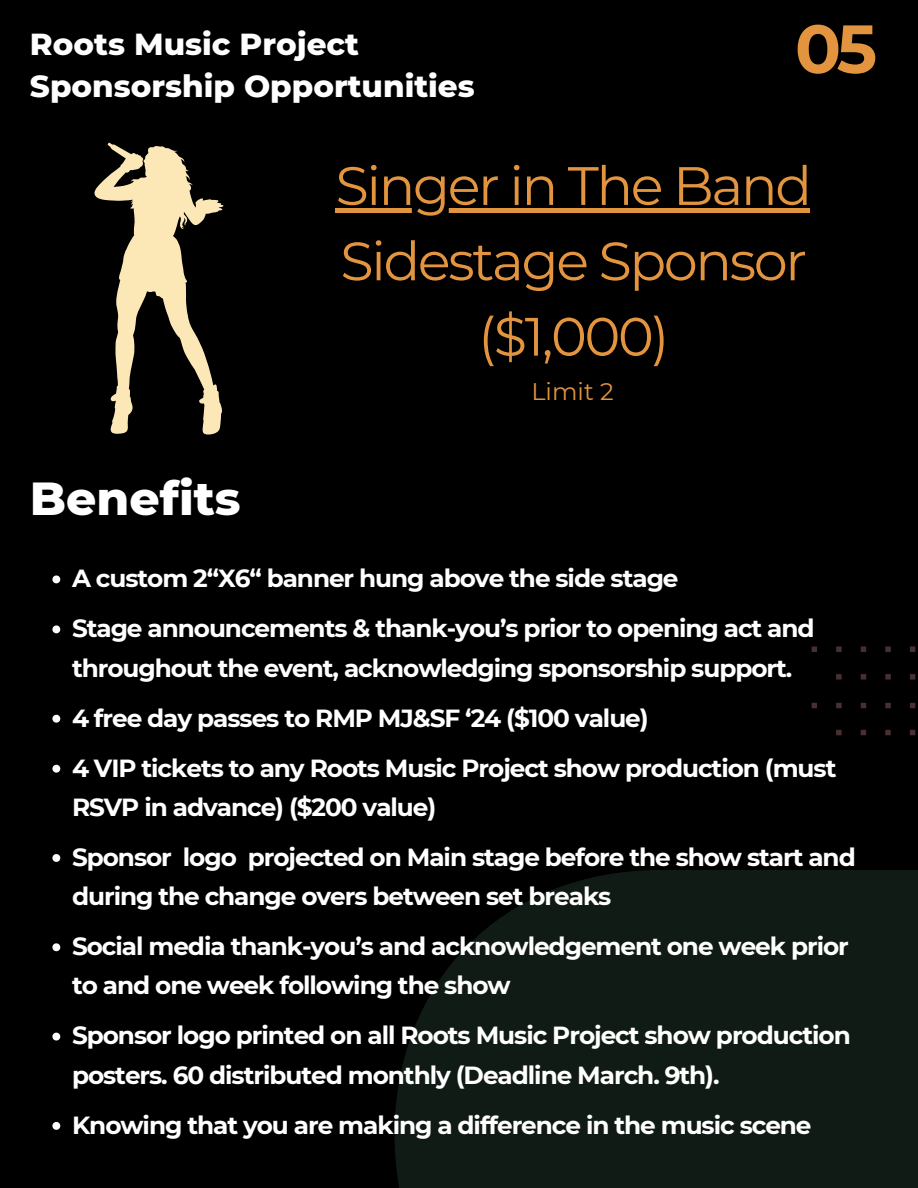
<style>
.page{position:relative;width:918px;height:1188px;background:#000}
.page>*{position:absolute;margin:0;border:0;box-sizing:border-box;transform-origin:0 0}
.t1{font:700 67.95px "Montserrat";color:#e3943e}
.t2{font:54px/75.3px "Montserrat";letter-spacing:-.04em;color:#e3943e;text-align:center}
.t3{font:800 47.25px "Montserrat";color:#fff}
.t4{font:800 31.05px "Montserrat";color:#fff}
.t5{font:700 24.75px/39.3px "Montserrat";letter-spacing:-.04em;color:#fff}
.t6{font:700 24.75px "Montserrat";letter-spacing:-.04em;color:#fefefe}
.t7{font:24px "Montserrat";color:#e3943e}
</style>
<div class="page">
<svg style="left:395px;top:870px;width:523px;height:318px;fill:#111b15"></svg>
<svg style="left:52px;top:575px;width:8px;height:8px"></svg>
<svg style="left:52px;top:625px;width:8px;height:8px"></svg>
<svg style="left:52px;top:715px;width:8px;height:8px"></svg>
<svg style="left:52px;top:765px;width:8px;height:8px"></svg>
<svg style="left:52px;top:854px;width:8px;height:8px"></svg>
<svg style="left:52px;top:943px;width:8px;height:8px"></svg>
<svg style="left:52px;top:1033px;width:8px;height:8px"></svg>
<svg style="left:52px;top:1122px;width:8px;height:8px"></svg>
<svg style="left:812px;top:646px;width:104px;height:89px"></svg>
<svg style="left:94px;top:142px;width:130px;height:293px"></svg>
<div style="left:336px;top:208px;width:474px;height:5px;background:#e3943e"></div>
<p class="t4" style="left:30px;top:25px;width:331px">Roots Music Project</p>
<p class="t1" style="left:795px;top:7px;width:84px">05</p>
<p class="t4" style="left:30px;top:67px;width:446px">Sponsorship Opportunities</p>
<p class="t3" style="left:30px;top:470px;width:212px">Benefits</p>
<p class="t2" style="left:336px;top:148px;width:478px">Singer in The Band<br>Sidestage Sponsor ($1,000)</p>
<p class="t7" style="left:532px;top:376px;width:84px">Limit 2</p>
<h3 class="t6" style="left:72px;top:563px;width:608px">A custom 2“X6“ banner hung above the side stage</h3>
<p class="t5" style="left:72px;top:609px;width:744px">Stage announcements &amp; thank-you’s prior to opening act and throughout the event, acknowledging sponsorship support.</p>
<p class="t5" style="left:72px;top:698px;width:578px">4 free day passes to RMP MJ&amp;SF ‘24 ($100 value)</p>
<h1 class="t5" style="left:72px;top:748px;width:766px">4 VIP tickets to any Roots Music Project show production (must<br>RSVP in advance) ($200 value)</h1>
<h2 class="t5" style="left:72px;top:837px;width:785px">Sponsor logo projected on Main stage before the show start and during the change overs between set breaks</h2>
<p class="t5" style="left:72px;top:927px;width:778px">Social media thank-you’s and acknowledgement one week prior to and one week following the show</p>
<p class="t5" style="left:72px;top:1016px;width:780px">Sponsor logo printed on all Roots Music Project show production posters. 60 distributed monthly (Deadline March. 9th).</p>
<p class="t5" style="left:72px;top:1105px;width:741px">Knowing that you are making a difference in the music scene</p>
</div>
